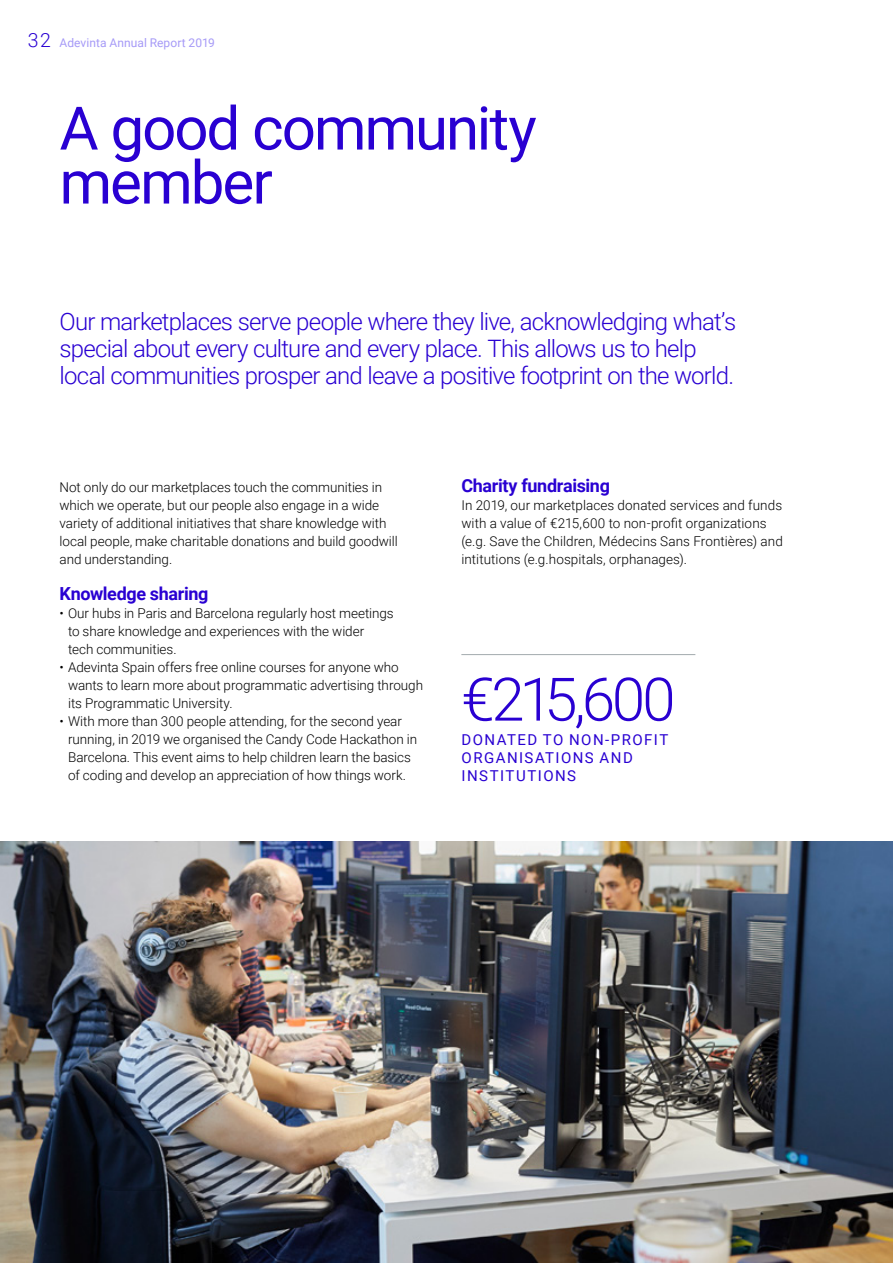
<style>
.page{position:relative;width:893px;height:1263px;background:#fff}
.page>*{position:absolute;margin:0;border:0;box-sizing:border-box;transform-origin:0 0}
.t1{font:60px/54px "Roboto";letter-spacing:-.035em;color:#2900d2}
.t2{font:300 60px "Roboto";letter-spacing:-.07em;color:#2900d2}
.t3{font:300 24px/27.5px "Roboto";letter-spacing:-.035em;color:#2900d2}
.t4{font:700 18px "Roboto";letter-spacing:-.02em;color:#2900d2}
.t5{font:15px/18px "Roboto";letter-spacing:.095em;color:#2900d2}
.t6{font:300 13.5px/18px "Roboto";letter-spacing:-.005em;color:#000}
.t7{font:12px "Roboto";letter-spacing:.005em;color:#a69af7}
.s1{font-weight:300;font-size:19.5px;color:#2900d2}
</style>
<div class="page">
<hr style="left:892px;top:421px;width:1px;height:421px;background:#ecb3c7">
<img style="left:0;top:842px;width:893px;height:421px">
<hr style="left:461px;top:654px;width:234px;height:1px;background:#a2aaad">
<p class="t7" style="left:28px;top:35px;width:188px"><span class="s1">32</span> Adevinta Annual Report 2019</p>
<h1 class="t1" style="left:60px;top:99px;width:479px">A good community member</h1>
<h2 class="t3" style="left:60px;top:306px;width:678px">Our marketplaces serve people where they live, acknowledging what’s special about every culture and every place. This allows us to help local communities prosper and leave a positive footprint on the world.</h2>
<p class="t6" style="left:60px;top:477px;width:340px">Not only do our marketplaces touch the communities in which we operate, but our people also engage in a wide variety of additional initiatives that share knowledge with local people, make charitable donations and build goodwill and understanding.</p>
<h3 class="t4" style="left:60px;top:581px;width:151px">Knowledge sharing</h3>
<p class="t6" style="left:68px;top:603px;width:327px;text-indent:-9px">• Our hubs in Paris and Barcelona regularly host meetings to share knowledge and experiences with the wider<br>tech communities.</p>
<p class="t6" style="left:68px;top:657px;width:357px;text-indent:-9px">• Adevinta Spain offers free online courses for anyone who wants to learn more about programmatic advertising through its Programmatic University.</p>
<p class="t6" style="left:68px;top:711px;width:351px;text-indent:-9px">• With more than 300 people attending, for the second year running, in 2019 we organised the Candy Code Hackathon in Barcelona. This event aims to help children learn the basics of coding and develop an appreciation of how things work.</p>
<h3 class="t4" style="left:461px;top:473px;width:150px">Charity fundraising</h3>
<p class="t6" style="left:461px;top:495px;width:323px">In 2019, our marketplaces donated services and funds with a value of €215,600 to non-profit organizations (e.g. Save the Children, Médecins Sans Frontières) and intitutions (e.g.hospitals, orphanages).</p>
<h1 class="t2" style="left:461px;top:657px;width:216px">€215,600</h1>
<p class="t5" style="left:462px;top:730px;width:208px">DONATED TO NON-PROFIT<br>ORGANISATIONS AND<br>INSTITUTIONS</p>
</div>
